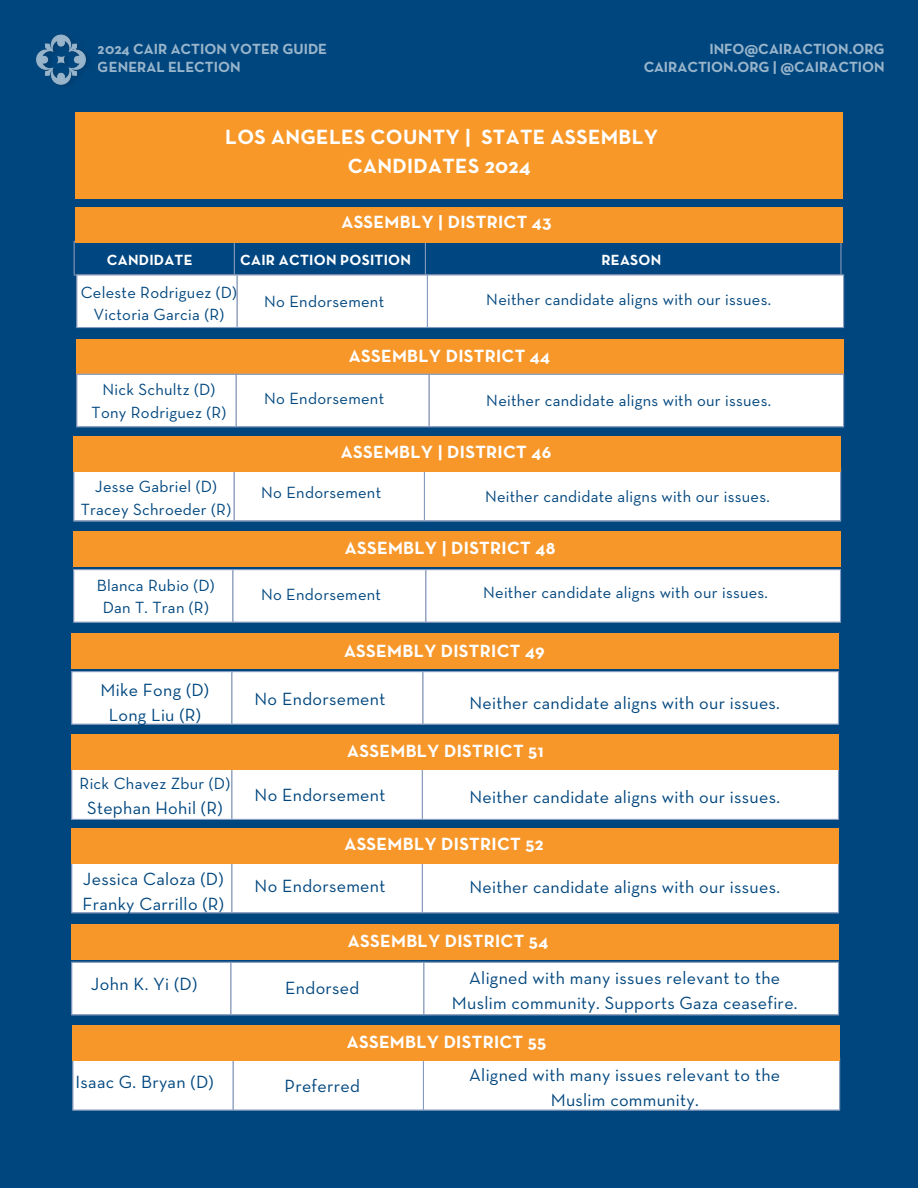
<style>
.page{position:relative;width:918px;height:1188px;background:#00467e}
.page>*{position:absolute;margin:0;border:0;box-sizing:border-box;transform-origin:0 0}
.t1{font:700 21px/29.2px "Neutraface Text";letter-spacing:.015em;color:#fff;text-align:center}
.t2{font:18px/24.8px "Neutraface Text";letter-spacing:.015em;color:#00467e;text-align:center}
.t3{font:700 18px "Neutraface Text";letter-spacing:.015em;color:#fff}
.t4{font:18px/24.8px "Neutraface Text";letter-spacing:.015em;color:#00477f;text-align:center}
.t5{font:16.5px "Neutraface Text";letter-spacing:.015em;color:#00467e}
.t6{font:16.5px/22.5px "Neutraface Text";letter-spacing:.015em;color:#00477f;text-align:center}
.t7{font:700 15px/18px "Neutraface Text";color:#fff}
</style>
<div class="page">
<div style="left:75px;top:113px;width:768px;height:86px;background:#f89828"></div>
<div style="left:72px;top:672px;width:766px;height:52px;background:#fff"></div>
<hr style="left:71px;top:672px;width:1px;height:52px;background:#849bc1">
<hr style="left:231px;top:672px;width:1px;height:52px;background:#849bc1">
<hr style="left:422px;top:672px;width:2px;height:52px;background:#849bc1">
<hr style="left:838px;top:672px;width:1px;height:52px;background:#849bc1">
<hr style="left:71px;top:671px;width:768px;height:1px;background:#849bc1">
<hr style="left:71px;top:724px;width:768px;height:1px;background:#849bc1">
<div style="left:72px;top:863px;width:766px;height:49px;background:#fff"></div>
<hr style="left:71px;top:861px;width:1px;height:51px;background:#849bc1">
<hr style="left:231px;top:861px;width:1px;height:51px;background:#849bc1">
<hr style="left:422px;top:861px;width:1px;height:51px;background:#849bc1">
<hr style="left:838px;top:861px;width:1px;height:51px;background:#849bc1">
<hr style="left:71px;top:912px;width:768px;height:1px;background:#849bc1">
<div style="left:72px;top:963px;width:766px;height:51px;background:#fff"></div>
<hr style="left:71px;top:963px;width:1px;height:51px;background:#849bc1">
<hr style="left:230px;top:963px;width:2px;height:51px;background:#849bc1">
<hr style="left:423px;top:963px;width:1px;height:51px;background:#849bc1">
<hr style="left:838px;top:963px;width:1px;height:51px;background:#849bc1">
<hr style="left:71px;top:962px;width:768px;height:1px;background:#849bc1">
<hr style="left:71px;top:1014px;width:768px;height:1px;background:#849bc1">
<div style="left:71px;top:828px;width:768px;height:35px;background:#f7972a"></div>
<div style="left:71px;top:925px;width:768px;height:35px;background:#f7972a"></div>
<div style="left:72px;top:770px;width:766px;height:49px;background:#fff"></div>
<hr style="left:71px;top:767px;width:1px;height:52px;background:#849bc1">
<hr style="left:231px;top:767px;width:1px;height:52px;background:#849bc1">
<hr style="left:422px;top:767px;width:1px;height:52px;background:#849bc1">
<hr style="left:838px;top:767px;width:1px;height:52px;background:#849bc1">
<hr style="left:71px;top:819px;width:768px;height:1px;background:#849bc1">
<div style="left:71px;top:735px;width:768px;height:35px;background:#f7972a"></div>
<div style="left:76px;top:339px;width:768px;height:35px;background:#f7972a"></div>
<div style="left:73px;top:1061px;width:766px;height:49px;background:#fff"></div>
<hr style="left:72px;top:1058px;width:1px;height:52px;background:#849bc1">
<hr style="left:232px;top:1058px;width:2px;height:52px;background:#849bc1">
<hr style="left:423px;top:1058px;width:1px;height:52px;background:#849bc1">
<hr style="left:839px;top:1058px;width:1px;height:52px;background:#849bc1">
<hr style="left:72px;top:1110px;width:768px;height:1px;background:#849bc1">
<div style="left:72px;top:1025px;width:768px;height:36px;background:#f7972a"></div>
<img style="left:36px;top:34px;width:52px;height:51px">
<div style="left:71px;top:634px;width:768px;height:35px;background:#f7972a"></div>
<div style="left:74px;top:570px;width:766px;height:52px;background:#fff"></div>
<hr style="left:73px;top:570px;width:1px;height:52px;background:#849bc1">
<hr style="left:232px;top:570px;width:2px;height:52px;background:#849bc1">
<hr style="left:425px;top:570px;width:1px;height:52px;background:#849bc1">
<hr style="left:840px;top:570px;width:1px;height:52px;background:#849bc1">
<hr style="left:73px;top:569px;width:768px;height:1px;background:#849bc1">
<hr style="left:73px;top:622px;width:768px;height:1px;background:#849bc1">
<div style="left:73px;top:532px;width:768px;height:35px;background:#f7972a"></div>
<div style="left:77px;top:375px;width:766px;height:51px;background:#fff"></div>
<hr style="left:76px;top:375px;width:1px;height:51px;background:#849bc1">
<hr style="left:235px;top:375px;width:2px;height:51px;background:#849bc1">
<hr style="left:428px;top:375px;width:2px;height:51px;background:#849bc1">
<hr style="left:843px;top:375px;width:1px;height:51px;background:#849bc1">
<hr style="left:76px;top:374px;width:768px;height:1px;background:#849bc1">
<hr style="left:76px;top:426px;width:768px;height:1px;background:#849bc1">
<div style="left:74px;top:471px;width:766px;height:49px;background:#fff"></div>
<hr style="left:73px;top:469px;width:1px;height:51px;background:#849bc1">
<hr style="left:233px;top:469px;width:2px;height:51px;background:#849bc1">
<hr style="left:424px;top:469px;width:1px;height:51px;background:#849bc1">
<hr style="left:840px;top:469px;width:1px;height:51px;background:#849bc1">
<hr style="left:73px;top:520px;width:768px;height:1px;background:#849bc1">
<div style="left:73px;top:436px;width:768px;height:35px;background:#f7972a"></div>
<div style="left:75px;top:207px;width:768px;height:35px;background:#f7972a"></div>
<svg style="left:74px;top:241px;width:769px;height:86px"></svg>
<hr style="left:76px;top:276px;width:1px;height:51px;background:#849bc1">
<hr style="left:236px;top:276px;width:2px;height:51px;background:#849bc1">
<hr style="left:427px;top:276px;width:1px;height:51px;background:#849bc1">
<hr style="left:843px;top:276px;width:1px;height:51px;background:#849bc1">
<hr style="left:76px;top:274px;width:768px;height:2px;background:#849bc1">
<hr style="left:76px;top:327px;width:768px;height:1px;background:#849bc1">
<p class="t7" style="left:98px;top:41px;width:231px">2024 CAIR ACTION VOTER GUIDE<br>GENERAL ELECTION</p>
<p class="t7" style="left:643px;top:41px;width:243px;text-align:right">INFO@CAIRACTION.ORG<br>CAIRACTION.ORG | @CAIRACTION</p>
<p class="t1" style="left:225px;top:123px;width:434px">LOS ANGELES COUNTY | STATE ASSEMBLY<br>CANDIDATES 2024</p>
<h3 class="t3" style="left:341px;top:214px;width:212px">ASSEMBLY | DISTRICT 43</h3>
<p class="t7" style="left:107px;top:252px;width:87px">CANDIDATE</p>
<p class="t7" style="left:240px;top:252px;width:172px">CAIR ACTION POSITION</p>
<p class="t7" style="left:601px;top:252px;width:61px">REASON</p>
<h3 class="t6" style="left:81px;top:282px;width:158px">Celeste Rodriguez (D)<br>Victoria Garcia (R)</h3>
<h3 class="t5" style="left:486px;top:292px;width:286px">Neither candidate aligns with our issues.</h3>
<h2 class="t5" style="left:264px;top:295px;width:122px">No Endorsement</h2>
<h3 class="t3" style="left:349px;top:348px;width:203px">ASSEMBLY DISTRICT 44</h3>
<h3 class="t6" style="left:92px;top:379px;width:136px">Nick Schultz (D)<br>Tony Rodriguez (R)</h3>
<h3 class="t5" style="left:486px;top:393px;width:286px">Neither candidate aligns with our issues.</h3>
<h3 class="t3" style="left:341px;top:444px;width:212px">ASSEMBLY | DISTRICT 46</h3>
<h2 class="t5" style="left:261px;top:485px;width:122px">No Endorsement</h2>
<h2 class="t6" style="left:264px;top:388px;width:122px">No Endorsement</h2>
<h3 class="t6" style="left:81px;top:476px;width:152px">Jesse Gabriel (D)<br>Tracey Schroeder (R)</h3>
<h3 class="t5" style="left:485px;top:489px;width:286px">Neither candidate aligns with our issues.</h3>
<h2 class="t3" style="left:345px;top:540px;width:212px">ASSEMBLY | DISTRICT 48</h2>
<h3 class="t6" style="left:261px;top:584px;width:122px">No Endorsement</h3>
<h3 class="t6" style="left:97px;top:575px;width:119px">Blanca Rubio (D)<br>Dan T. Tran (R)</h3>
<h3 class="t5" style="left:483px;top:585px;width:286px">Neither candidate aligns with our issues.</h3>
<h3 class="t4" style="left:101px;top:679px;width:110px">Mike Fong (D)<br>Long Liu (R)</h3>
<h2 class="t6" style="left:80px;top:774px;width:152px">Rick Chavez Zbur (D)</h2>
<h2 class="t4" style="left:87px;top:797px;width:137px">Stephan Hohil (R)</h2>
<h3 class="t4" style="left:82px;top:868px;width:143px;text-align:left">Jessica Caloza (D)<br>Franky Carrillo (R)</h3>
<h3 class="t4" style="left:91px;top:973px;width:108px">John K. Yi (D)</h3>
<h3 class="t3" style="left:344px;top:643px;width:202px">ASSEMBLY DISTRICT 49</h3>
<p class="t4" style="left:255px;top:688px;width:132px">No Endorsement</p>
<h2 class="t2" style="left:469px;top:691px;width:312px">Neither candidate aligns with our issues.</h2>
<p class="t3" style="left:347px;top:743px;width:198px">ASSEMBLY DISTRICT 51</p>
<p class="t2" style="left:255px;top:784px;width:132px">No Endorsement</p>
<h3 class="t2" style="left:469px;top:786px;width:312px">Neither candidate aligns with our issues.</h3>
<h1 class="t3" style="left:344px;top:836px;width:201px">ASSEMBLY DISTRICT 52</h1>
<h3 class="t2" style="left:255px;top:875px;width:132px">No Endorsement</h3>
<h3 class="t2" style="left:469px;top:876px;width:312px">Neither candidate aligns with our issues.</h3>
<h2 class="t3" style="left:348px;top:933px;width:202px">ASSEMBLY DISTRICT 54</h2>
<p class="t4" style="left:285px;top:977px;width:76px">Endorsed</p>
<h3 class="t2" style="left:452px;top:967px;width:347px">Aligned with many issues relevant to the<br>Muslim community. Supports Gaza ceasefire.</h3>
<h3 class="t3" style="left:347px;top:1033px;width:201px">ASSEMBLY DISTRICT 55</h3>
<h3 class="t4" style="left:76px;top:1071px;width:140px">Isaac G. Bryan (D)</h3>
<h2 class="t2" style="left:285px;top:1075px;width:77px">Preferred</h2>
<h3 class="t2" style="left:469px;top:1064px;width:312px">Aligned with many issues relevant to the<br>Muslim community.</h3>
</div>
